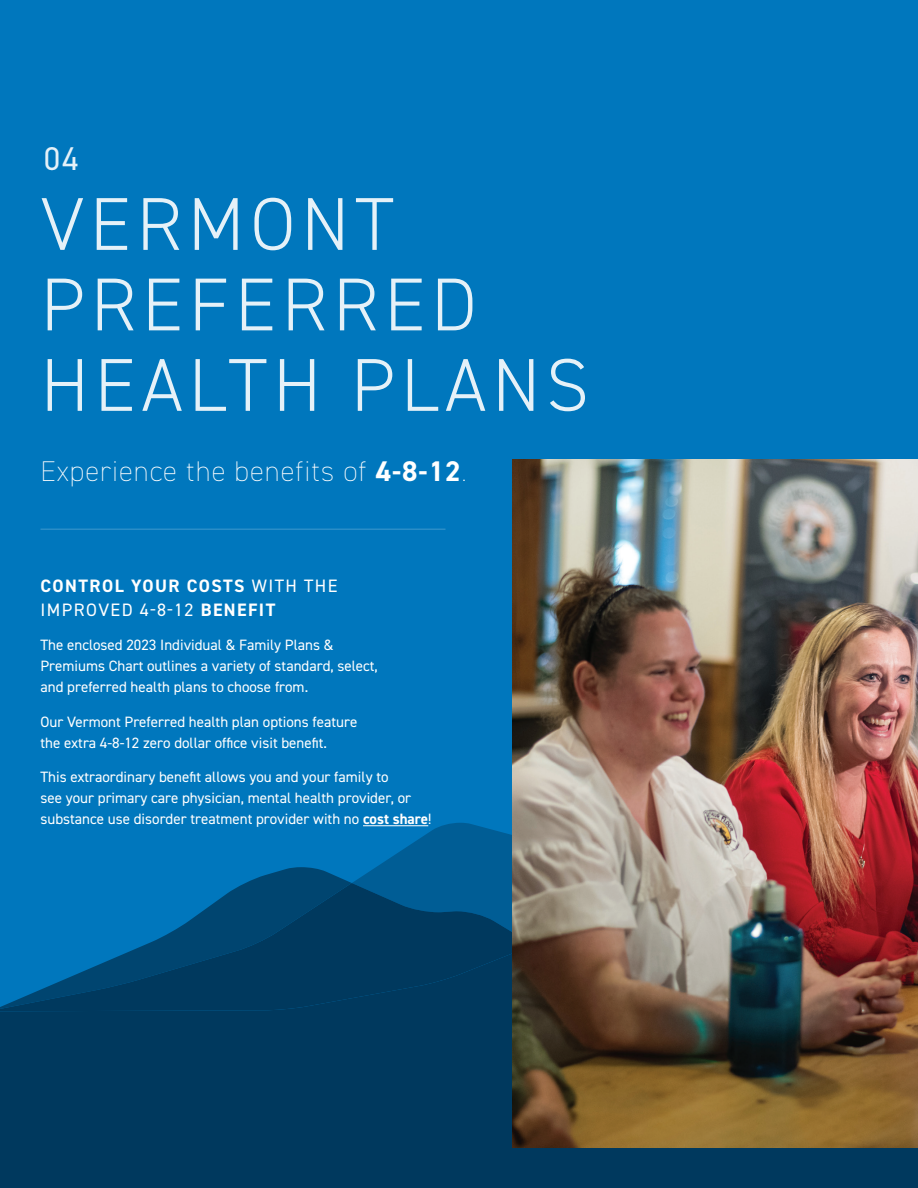
<style>
.page{position:relative;width:918px;height:1188px;background:#0077bd}
.page>*{position:absolute;margin:0;border:0;box-sizing:border-box;transform-origin:0 0}
.t1{font:300 75px/80.6px "DIN2014";letter-spacing:.08em;color:#fff}
.t2{font:33px "DIN2014";color:#fff}
.intro_copy_white{font:200 28.5px "DIN2014";letter-spacing:.035em;color:#fff}
.subhead_white{font:700 18px/24px "DIN2014";letter-spacing:.08em;color:#fff}
.body_copy_white{font:15px/21px "DIN2014";color:#fff}
.s1{font-weight:700}
.s2{font-weight:400}
</style>
<div class="page">
<svg style="left:363px;top:823px;width:150px;height:34px"></svg>
<svg style="left:0;top:857px;width:918px;height:331px;background:#00436e"></svg>
<hr style="left:40px;top:529px;width:406px;height:1px;background:#fff">
<hr style="left:363px;top:825px;width:65px;height:1px;background:#fff">
<img style="left:513px;top:459px;width:405px;height:689px">
<h2 class="t2" style="left:44px;top:138px;width:37px">04</h2>
<h1 class="t1" style="left:41px;top:184px;width:549px">VERMONT<br>PREFERRED<br>HEALTH PLANS</h1>
<p class="intro_copy_white" style="left:40px;top:453px;width:428px">Experience the benefits of <span class="s1">4-8-12</span>.</p>
<p class="subhead_white" style="left:41px;top:573px;width:299px">CONTROL YOUR COSTS <span class="s2">WITH THE<br>IMPROVED 4-8-12</span> BENEFIT</p>
<p class="body_copy_white" style="left:40px;top:634px;width:339px">The enclosed 2023 Individual &amp; Family Plans &amp;<br>Premiums Chart outlines a variety of standard, select, and preferred health plans to choose from.</p>
<p class="body_copy_white" style="left:40px;top:711px;width:318px">Our Vermont Preferred health plan options feature the extra 4-8-12 zero dollar office visit benefit.</p>
<p class="body_copy_white" style="left:40px;top:766px;width:393px">This extraordinary benefit allows you and your family to<br>see your primary care physician, mental health provider, or substance use disorder treatment provider with no <span class="s1">cost share</span>!</p>
</div>
